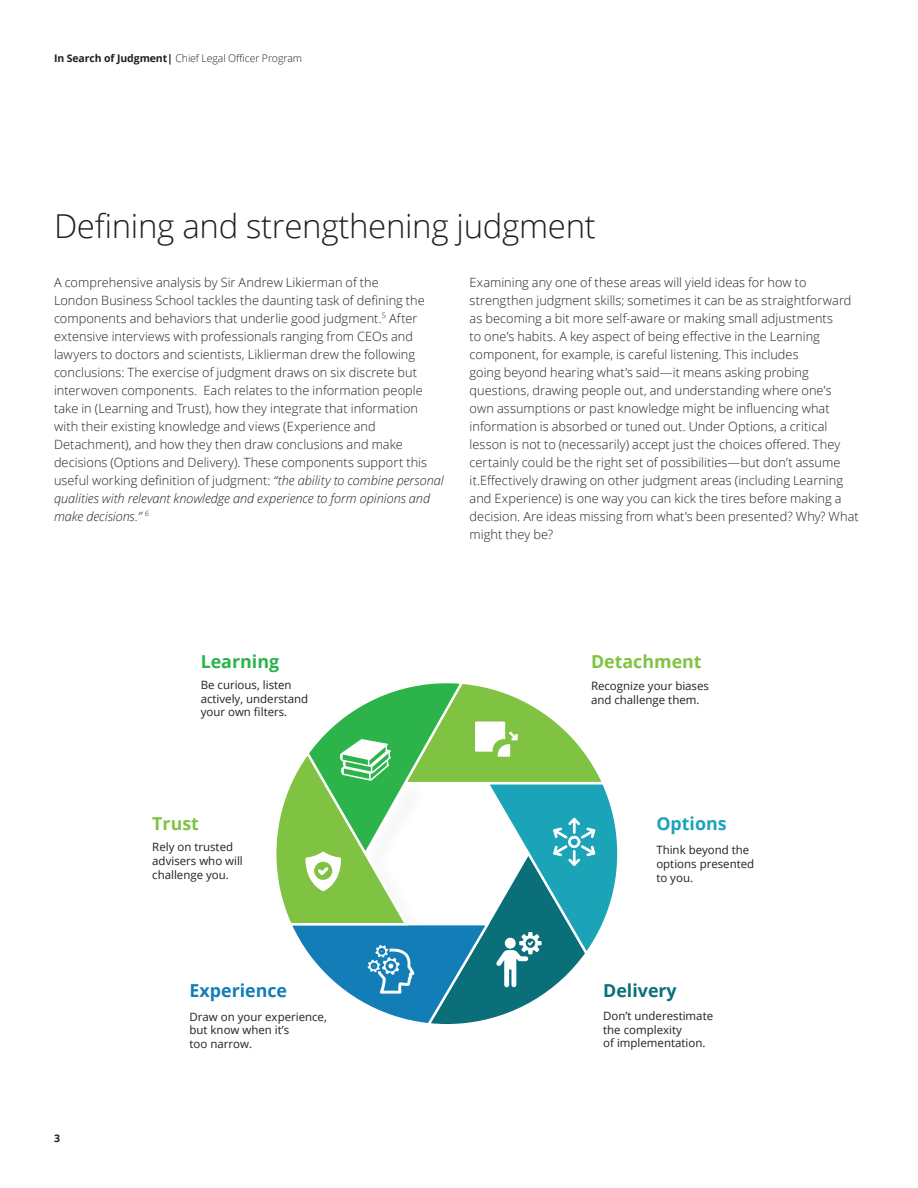
<style>
.page{position:relative;width:918px;height:1188px;background:#fff}
.page>*{position:absolute;margin:0;border:0;box-sizing:border-box;transform-origin:0 0}
.Story_heading_light{font:300 33px "Open Sans";letter-spacing:-.01em;color:#231f20}
.t1{font:700 17.85px "Open Sans";color:#80c342}
.t2{font:700 17.85px "Open Sans";color:#137db7}
.t3{font:700 17.85px "Open Sans";color:#2cb34a}
.t4{font:700 17.85px "Open Sans";color:#0a6f79}
.t5{font:700 17.85px "Open Sans";color:#1ba4b7}
.Body_copy__8_5_12pt{font:300 12.75px/18px "Open Sans";letter-spacing:.005em;color:#231f20}
.t6{font:11.4px/13.8px "Open Sans";color:#231f20}
.t7{font:300 10.5px "Open Sans";letter-spacing:-.01em;color:#231f20}
.Brochure_title___Lef{font:700 10.5px "Open Sans";color:#231f20}
.s1{font-weight:700}
.s2{font-style:italic}
</style>
<div class="page">
<svg style="left:276px;top:683px;width:342px;height:341px"></svg>
<p class="t7" style="left:54px;top:51px;width:250px"><span class="s1">In Search of Judgment|</span> Chief Legal Officer Program</p>
<p class="Story_heading_light" style="left:54px;top:203px;width:543px">Defining and strengthening judgment</p>
<p class="Body_copy__8_5_12pt" style="left:54px;top:273px;width:391px">A comprehensive analysis by Sir Andrew Likierman of the<br>London Business School tackles the daunting task of defining the components and behaviors that underlie good judgment.<sup>5</sup> After extensive interviews with professionals ranging from CEOs and lawyers to doctors and scientists, Liklierman drew the following conclusions: The exercise of judgment draws on six discrete but interwoven components. Each relates to the information people take in (Learning and Trust), how they integrate that information with their existing knowledge and views (Experience and Detachment), and how they then draw conclusions and make decisions (Options and Delivery). These components support this useful working definition of judgment: <span class="s2">“the ability to combine personal qualities with relevant knowledge and experience to form opinions and make decisions.”</span> <sup>6</sup></p>
<p class="Body_copy__8_5_12pt" style="left:470px;top:273px;width:391px">Examining any one of these areas will yield ideas for how to strengthen judgment skills; sometimes it can be as straightforward as becoming a bit more self-aware or making small adjustments<br>to one’s habits. A key aspect of being effective in the Learning component, for example, is careful listening. This includes<br>going beyond hearing what’s said—it means asking probing questions, drawing people out, and understanding where one’s own assumptions or past knowledge might be influencing what information is absorbed or tuned out. Under Options, a critical lesson is not to (necessarily) accept just the choices offered. They certainly could be the right set of possibilities—but don’t assume it.Effectively drawing on other judgment areas (including Learning and Experience) is one way you can kick the tires before making a decision. Are ideas missing from what’s been presented? Why? What might they be?</p>
<p class="Brochure_title___Lef" style="left:54px;top:1131px;width:7px">3</p>
<p class="t3" style="left:201px;top:649px;width:80px">Learning</p>
<p class="t6" style="left:201px;top:678px;width:109px">Be curious, listen actively, understand your own filters.</p>
<p class="t1" style="left:152px;top:811px;width:48px">Trust</p>
<p class="t6" style="left:152px;top:840px;width:92px">Rely on trusted advisers who will challenge you.</p>
<p class="t2" style="left:190px;top:978px;width:99px">Experience</p>
<p class="t6" style="left:190px;top:1009px;width:139px">Draw on your experience, but know when it’s<br>too narrow.</p>
<p class="t1" style="left:591px;top:649px;width:112px">Detachment</p>
<p class="t6" style="left:591px;top:679px;width:120px">Recognize your biases and challenge them.</p>
<p class="t5" style="left:656px;top:811px;width:72px">Options</p>
<p class="t6" style="left:656px;top:843px;width:99px">Think beyond the options presented to you.</p>
<p class="t4" style="left:603px;top:978px;width:75px">Delivery</p>
<p class="t6" style="left:603px;top:1008px;width:111px">Don’t underestimate the complexity<br>of implementation.</p>
</div>
